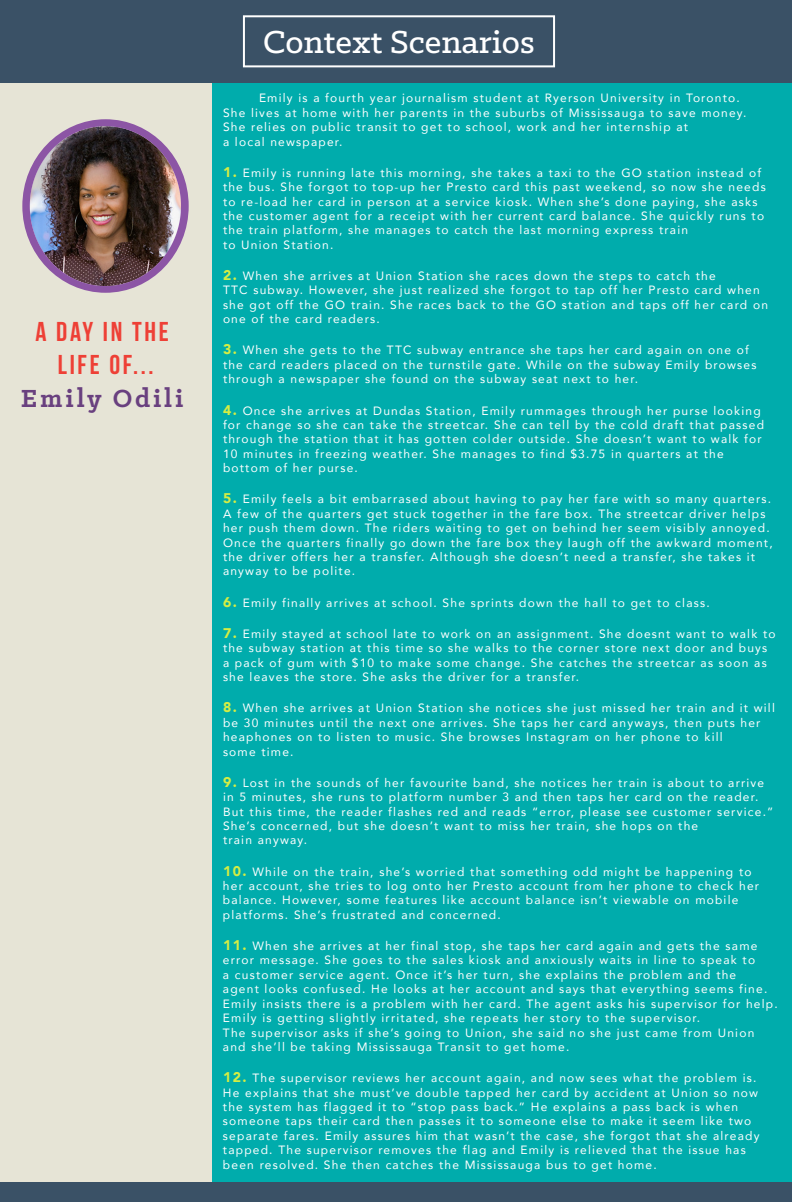
<style>
.page{position:relative;width:792px;height:1202px;background:#fff}
.page>*{position:absolute;margin:0;border:0;box-sizing:border-box;transform-origin:0 0}
.t1{font:500 36px "Klinic Slab";color:#fff}
.t2{font:700 28px "Klinic Slab";letter-spacing:.1em;color:#69407f}
.t3{font:27.2px/32.7px "Bebas Neue";letter-spacing:.1em;color:#ee4036;text-align:center}
.t4{font:12px/14.4px "Avenir";letter-spacing:.1em;color:#fff}
.s1{font-weight:900;font-size:14px;color:#d4ed43}
</style>
<div class="page">
<div style="left:211px;top:0;width:581px;height:1201px;background:#00acac"></div>
<div style="left:0;top:0;width:211px;height:1201px;background:#e6e4d6"></div>
<div style="left:0;top:0;width:792px;height:82px;background:#3a5166"></div>
<div style="left:0;top:1181px;width:792px;height:20px;background:#3a5166"></div>
<div style="left:243px;top:15px;width:312px;height:52px;border:2px solid #fff"></div>
<div style="left:22px;top:119px;width:167px;height:174px;background:#8c55a5;border-radius:50%"></div>
<img style="left:27px;top:124px;width:156px;height:164px">
<p class="t3" style="left:36px;top:315px;width:135px">A DAY IN THE<br>LIFE OF...</p>
<p class="t2" style="left:21px;top:380px;width:164px">Emily Odili</p>
<p class="t1" style="left:263px;top:18px;width:273px">Context Scenarios</p>
<p class="t4" style="left:223px;top:91px;width:525px;text-indent:36px">Emily is a fourth year journalism student at Ryerson University in Toronto.<br>She lives at home with her parents in the suburbs of Mississauga to save money.<br>She relies on public transit to get to school, work and her internship at<br>a local newspaper.</p>
<p class="t4" style="left:223px;top:165px;width:544px"><span class="s1">1.</span> Emily is running late this morning, she takes a taxi to the GO station instead of the bus. She forgot to top-up her Presto card this past weekend, so now she needs to re-load her card in person at a service kiosk. When she’s done paying, she asks the customer agent for a receipt with her current card balance. She quickly runs to the train platform, she manages to catch the last morning express train<br>to Union Station.</p>
<p class="t4" style="left:223px;top:268px;width:547px"><span class="s1">2.</span> When she arrives at Union Station she races down the steps to catch the<br>TTC subway. However, she just realized she forgot to tap off her Presto card when she got off the GO train. She races back to the GO station and taps off her card on one of the card readers.</p>
<p class="t4" style="left:223px;top:343px;width:535px"><span class="s1">3.</span> When she gets to the TTC subway entrance she taps her card again on one of the card readers placed on the turnstile gate. While on the subway Emily browses through a newspaper she found on the subway seat next to her.</p>
<p class="t4" style="left:223px;top:403px;width:543px"><span class="s1">4.</span> Once she arrives at Dundas Station, Emily rummages through her purse looking for change so she can take the streetcar. She can tell by the cold draft that passed through the station that it has gotten colder outside. She doesn’t want to walk for 10 minutes in freezing weather. She manages to find $3.75 in quarters at the bottom of her purse.</p>
<p class="t4" style="left:223px;top:491px;width:551px"><span class="s1">5.</span> Emily feels a bit embarrased about having to pay her fare with so many quarters.<br>A few of the quarters get stuck together in the fare box. The streetcar driver helps her push them down. The riders waiting to get on behind her seem visibly annoyed.<br>Once the quarters finally go down the fare box they laugh off the awkward moment, the driver offers her a transfer. Although she doesn’t need a transfer, she takes it anyway to be polite.</p>
<p class="t4" style="left:223px;top:595px;width:488px"><span class="s1">6.</span> Emily finally arrives at school. She sprints down the hall to get to class.</p>
<p class="t4" style="left:223px;top:626px;width:554px"><span class="s1">7.</span> Emily stayed at school late to work on an assignment. She doesnt want to walk to the subway station at this time so she walks to the corner store next door and buys a pack of gum with $10 to make some change. She catches the streetcar as soon as she leaves the store. She asks the driver for a transfer.</p>
<p class="t4" style="left:223px;top:700px;width:553px"><span class="s1">8.</span> When she arrives at Union Station she notices she just missed her train and it will be 30 minutes until the next one arrives. She taps her card anyways, then puts her heaphones on to listen to music. She browses Instagram on her phone to kill<br>some time.</p>
<p class="t4" style="left:223px;top:775px;width:552px"><span class="s1">9.</span> Lost in the sounds of her favourite band, she notices her train is about to arrive in 5 minutes, she runs to platform number 3 and then taps her card on the reader.<br>But this time, the reader flashes red and reads “error, please see customer service.” She’s concerned, but she doesn’t want to miss her train, she hops on the<br>train anyway.</p>
<p class="t4" style="left:223px;top:863px;width:538px"><span class="s1">10.</span> While on the train, she’s worried that something odd might be happening to her account, she tries to log onto her Presto account from her phone to check her balance. However, some features like account balance isn’t viewable on mobile platforms. She’s frustrated and concerned.</p>
<p class="t4" style="left:223px;top:938px;width:556px"><span class="s1">11.</span> When she arrives at her final stop, she taps her card again and gets the same error message. She goes to the sales kiosk and anxiously waits in line to speak to<br>a customer service agent. Once it’s her turn, she explains the problem and the<br>agent looks confused. He looks at her account and says that everything seems fine.<br>Emily insists there is a problem with her card. The agent asks his supervisor for help.<br>Emily is getting slightly irritated, she repeats her story to the supervisor.<br>The supervisor asks if she’s going to Union, she said no she just came from Union and she’ll be taking Mississauga Transit to get home.</p>
<p class="t4" style="left:223px;top:1070px;width:538px"><span class="s1">12.</span> The supervisor reviews her account again, and now sees what the problem is.<br>He explains that she must’ve double tapped her card by accident at Union so now the system has flagged it to “stop pass back.” He explains a pass back is when someone taps their card then passes it to someone else to make it seem like two separate fares. Emily assures him that wasn’t the case, she forgot that she already tapped. The supervisor removes the flag and Emily is relieved that the issue has been resolved. She then catches the Mississauga bus to get home.</p>
</div>
